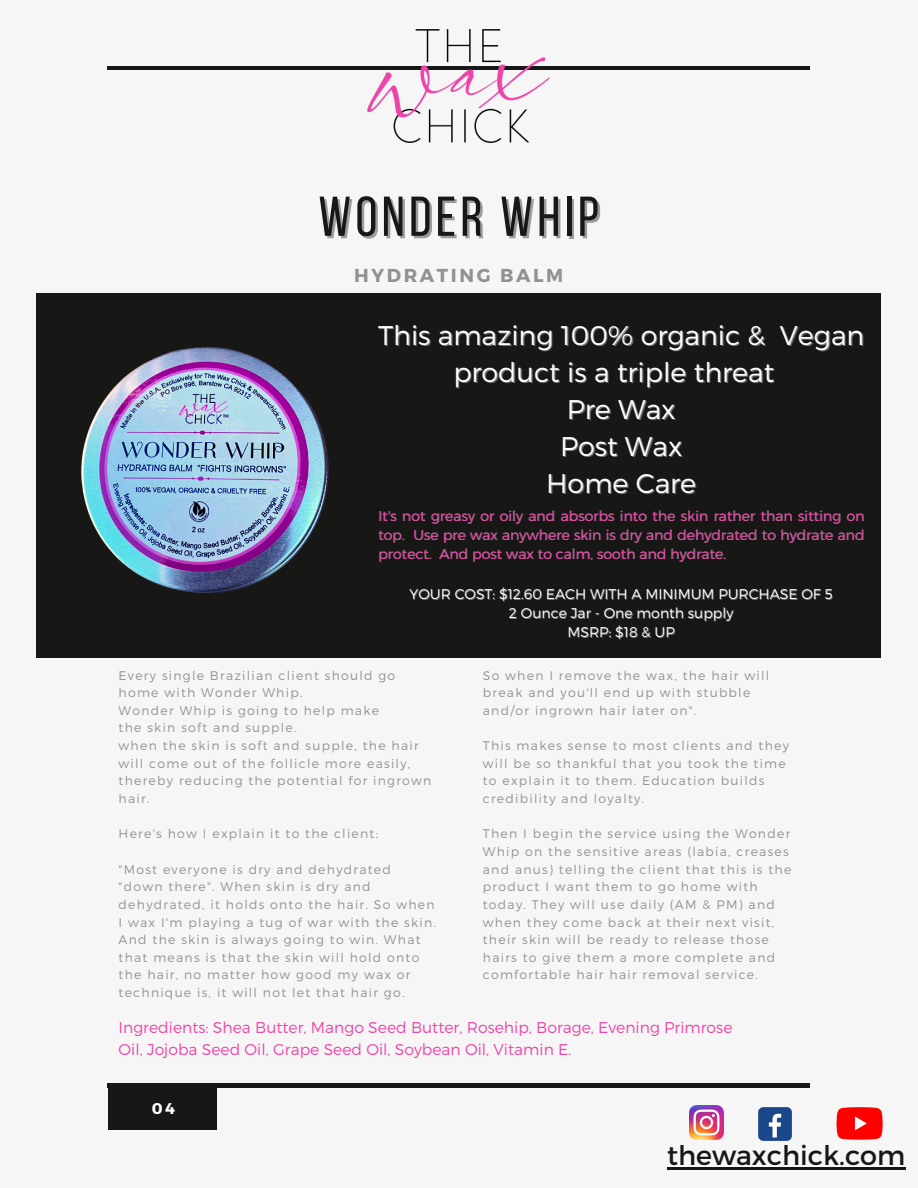
<style>
.page{position:relative;width:918px;height:1188px;background:#f6f6f6}
.page>*{position:absolute;margin:0;border:0;box-sizing:border-box;transform-origin:0 0}
.t1{font:55.95px "Bebas Neue";letter-spacing:.08em;color:#171716}
.t2{font:300 27px "Montserrat";color:#fff}
.t3{font:27px "Montserrat";color:#171716}
.t4{font:700 18.75px "Montserrat";letter-spacing:.14em;color:#929292}
.t5{font:300 15.6px "Montserrat";color:#ed44a9}
.t6{font:700 15.6px "Montserrat";color:#fff}
.t7{font:300 14.1px/19.2px "Montserrat";color:#ed44a9;text-align:justify}
.t8{font:300 14.1px "Montserrat";color:#fdfcfb}
.t9{font:300 12.45px/17.7px "Montserrat";letter-spacing:.1em;color:#929292}
.s1{color:rgb(255 255 255/.4)}
</style>
<div class="page">
<hr style="left:107px;top:67px;width:703px;height:3px;background:#171716">
<div style="left:109px;top:1085px;width:108px;height:44px;background:#171716"></div>
<hr style="left:107px;top:1084px;width:703px;height:3px;background:#171716">
<div style="left:37px;top:293px;width:843px;height:365px;background:#171716"></div>
<img style="left:366px;top:29px;width:186px;height:114px">
<hr style="left:667px;top:1167px;width:238px;height:3px;background:#171716">
<img style="left:689px;top:1106px;width:34px;height:34px">
<div style="left:758px;top:1107px;width:34px;height:34px;background:#1a4789;border-radius:5px"></div>
<svg style="left:769px;top:1114px;width:12px;height:24px"></svg>
<svg style="left:837px;top:1107px;width:46px;height:33px"></svg>
<img style="left:0;top:199px;width:458px;height:457px;border-radius:50%">
<p class="t1" style="left:318px;top:194px;width:282px">WONDER WHIP</p>
<p class="t4" style="left:354px;top:263px;width:210px">HYDRATING BALM</p>
<p class="t2" style="left:378px;top:317px;width:489px">This amazing 100% organic &amp; <span class="s1">Vegan</span></p>
<p class="t2" style="left:453px;top:355px;width:322px">product is a triple threat</p>
<p class="t2" style="left:567px;top:392px;width:110px">Pre Wax</p>
<p class="t2" style="left:560px;top:429px;width:124px">Post Wax</p>
<p class="t2" style="left:546px;top:466px;width:151px">Home Care</p>
<p class="t7" style="left:378px;top:505px;width:488px">It's not greasy or oily and absorbs into the skin rather than sitting on <span class="s1">top.</span> Use pre wax anywhere skin is dry and dehydrated to hydrate and protect. And post wax to calm, sooth and hydrate.</p>
<p class="t8" style="left:410px;top:585px;width:425px">YOUR COST: $12.60 EACH WITH A MINIMUM PURCHASE OF 5</p>
<p class="t8" style="left:509px;top:604px;width:226px">2 Ounce Jar - One month supply</p>
<p class="t8" style="left:568px;top:623px;width:109px">MSRP: $18 &amp; UP</p>
<p class="t9" style="left:119px;top:666px;width:278px">Every single Brazilian client should go</p>
<p class="t9" style="left:119px;top:683px;width:185px">home with Wonder Whip.</p>
<p class="t9" style="left:119px;top:701px;width:262px">Wonder Whip is going to help make</p>
<p class="t9" style="left:119px;top:719px;width:180px">the skin soft and supple.</p>
<p class="t9" style="left:119px;top:736px;width:302px">when the skin is soft and supple, the hair</p>
<p class="t9" style="left:119px;top:754px;width:314px">will come out of the follicle more easily, thereby reducing the potential for ingrown hair.</p>
<p class="t9" style="left:119px;top:824px;width:261px">Here's how I explain it to the client:</p>
<p class="t9" style="left:119px;top:860px;width:319px">"Most everyone is dry and dehydrated "down there". When skin is dry and dehydrated, it holds onto the hair. So when I wax I'm playing a tug of war with the skin.<br>And the skin is always going to win. What that means is that the skin will hold onto the hair, no matter how good my wax or technique is, it will not let that hair go.</p>
<p class="t9" style="left:483px;top:666px;width:288px">So when I remove the wax, the hair will break and you'll end up with stubble and/or ingrown hair later on".</p>
<p class="t9" style="left:483px;top:736px;width:308px">This makes sense to most clients and they will be so thankful that you took the time to explain it to them. Education builds credibility and loyalty.</p>
<p class="t9" style="left:483px;top:824px;width:310px">Then I begin the service using the Wonder Whip on the sensitive areas (labia, creases and anus) telling the client that this is the product I want them to go home with today. They will use daily (AM &amp; PM) and when they come back at their next visit, their skin will be ready to release those hairs to give them a more complete and comfortable hair hair removal service.</p>
<p class="t5" style="left:119px;top:1018px;width:615px">Ingredients: Shea Butter, Mango Seed Butter, Rosehip, Borage, Evening Primrose</p>
<p class="t5" style="left:119px;top:1039px;width:454px">Oil, Jojoba Seed Oil, Grape Seed Oil, Soybean Oil, Vitamin E.</p>
<p class="t6" style="left:152px;top:1099px;width:24px">04</p>
<p class="t3" style="left:667px;top:1138px;width:240px">thewaxchick.com</p>
</div>
